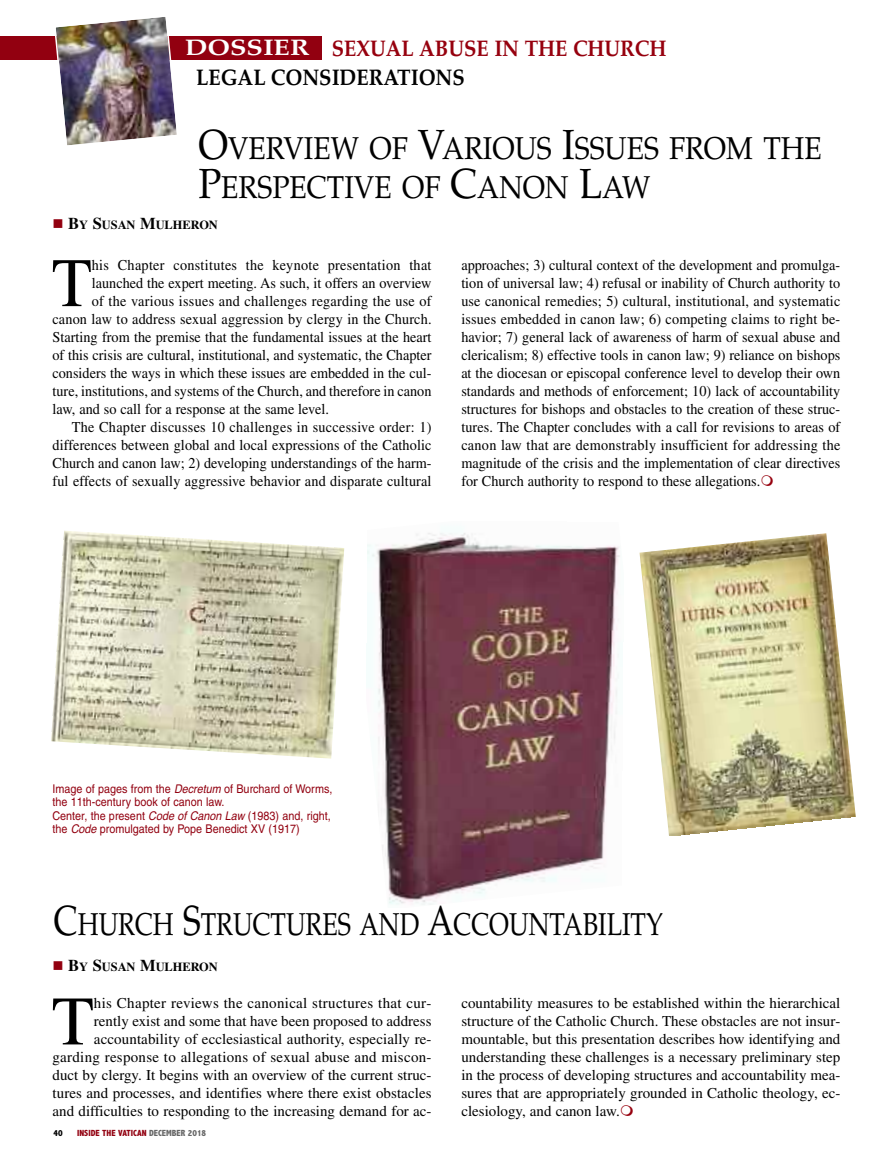
<style>
.page{position:relative;width:891px;height:1175px;background:#fff}
.page>*{position:absolute;margin:0;border:0;box-sizing:border-box;transform-origin:0 0}
.t1{font:69.3px "Times";color:#000}
.t2{font:69.3px "Times";color:#000;scale:.95 1}
.t3{font:31.5px/39px "Palatino";color:#000;scale:.9 1}
.t4{font:31.5px "Palatino";color:#000;scale:.8 1}
.t5{font:700 22.5px "Palatino";color:#96000e;scale:.9 1}
.t6{font:700 22.5px "Palatino";color:#000;scale:.9 1}
.t7{font:15px/18px "Times";color:#000;text-align:justify;scale:.95 1}
.t8{font:15px/18px "Times";color:#000;text-align:right}
.t9{font:15px "Times";letter-spacing:.02em;color:#000;scale:.95 1}
.t10{font:700 12.3px "Times";color:#000}
.t11{font:12px/13.5px "Helvetica";color:#920010;scale:.9 1}
.t12{font:800 condensed 9px "Abadi";color:#920010}
.t13{font:800 condensed 9px "Abadi";color:#000}
.s1{color:#fff}
.s2{font-size:42px}
.s3{color:#920010}
.s4{font-size:16.5px}
.s5{font-style:italic}
.s6{color:#666}
</style>
<div class="page">
<img style="left:51px;top:530px;width:293px;height:228px">
<img style="left:640px;top:533px;width:216px;height:302px">
<img style="left:367px;top:533px;width:253px;height:372px">
<div style="left:0;top:36px;width:60px;height:23px;background:#920010"></div>
<div style="left:124px;top:36px;width:198px;height:23px;background:#920010"></div>
<img style="left:53px;top:17px;width:126px;height:129px">
<h3 class="t5" style="left:185px;top:35px;width:536px"><span class="s1">DOSSIER</span> SEXUAL ABUSE IN THE CHURCH</h3>
<h3 class="t6" style="left:196px;top:64px;width:300px">LEGAL CONSIDERATIONS</h3>
<h2 class="t3" style="left:198px;top:129px;width:694px"><span class="s2">O</span>VERVIEW OF <span class="s2">V</span>ARIOUS <span class="s2">I</span>SSUES FROM THE<br><span class="s2">P</span>ERSPECTIVE OF <span class="s2">C</span>ANON <span class="s2">L</span>AW</h2>
<p class="t10" style="left:53px;top:217px;width:167px"><span class="s3">■</span> <span class="s4">B</span>Y <span class="s4">S</span>USAN <span class="s4">M</span>ULHERON</p>
<h1 class="t2" style="left:52px;top:259px;width:44px">T</h1>
<p class="t9" style="left:92px;top:260px;width:359px">his Chapter constitutes the keynote presentation that</p>
<p class="t7" style="left:92px;top:276px;width:359px">launched the expert meeting. As such, it offers an overview</p>
<p class="t9" style="left:92px;top:296px;width:359px">of the various issues and challenges regarding the use of</p>
<p class="t7" style="left:53px;top:312px;width:401px">canon law to address sexual aggression by clergy in the Church.</p>
<p class="t7" style="left:53px;top:330px;width:401px">Starting from the premise that the fundamental issues at the heart</p>
<p class="t7" style="left:53px;top:348px;width:401px">of this crisis are cultural, institutional, and systematic, the Chapter</p>
<p class="t7" style="left:53px;top:366px;width:401px">considers the ways in which these issues are embedded in the cul-</p>
<p class="t7" style="left:53px;top:384px;width:401px">ture, institutions, and systems of the Church, and therefore in canon</p>
<p class="t7" style="left:53px;top:402px;width:292px">law, and so call for a response at the same level.</p>
<p class="t9" style="left:72px;top:422px;width:380px">The Chapter discusses 10 challenges in successive order: 1)</p>
<p class="t7" style="left:53px;top:438px;width:401px">differences between global and local expressions of the Catholic</p>
<p class="t7" style="left:53px;top:456px;width:401px">Church and canon law; 2) developing understandings of the harm-</p>
<p class="t7" style="left:53px;top:474px;width:401px">ful effects of sexually aggressive behavior and disparate cultural</p>
<p class="t7" style="left:461px;top:258px;width:401px">approaches; 3) cultural context of the development and promulga&shy;tion of universal law; 4) refusal or inability of Church authority to use canonical remedies; 5) cultural, institutional, and systematic issues embedded in canon law; 6) competing claims to right be&shy;havior; 7) general lack of awareness of harm of sexual abuse and clericalism; 8) effective tools in canon law; 9) reliance on bishops at the diocesan or episcopal conference level to develop their own standards and methods of enforcement; 10) lack of accountability structures for bishops and obstacles to the creation of these struc&shy;tures. The Chapter concludes with a call for revisions to areas of canon law that are demonstrably insufficient for addressing the magnitude of the crisis and the implementation of clear directives for Church authority to respond to these allegations.</p>
<p class="t11" style="left:53px;top:783px;width:313px">Image of pages from the <span class="s5">Decretum</span> of Burchard of Worms, the 11th-century book of canon law.<br>Center, the present <span class="s5">Code of Canon Law</span> (1983) and, right, the <span class="s5">Code</span> promulgated by Pope Benedict XV (1917)</p>
<h2 class="t4" style="left:54px;top:905px;width:763px"><span class="s2">C</span>HURCH <span class="s2">S</span>TRUCTURES AND <span class="s2">A</span>CCOUNTABILITY</h2>
<p class="t10" style="left:53px;top:959px;width:167px"><span class="s3">■</span> <span class="s4">B</span>Y <span class="s4">S</span>USAN <span class="s4">M</span>ULHERON</p>
<p class="t8" style="left:53px;top:996px;width:381px">his Chapter reviews the canonical structures that cur-<br>rently exist and some that have been proposed to address accountability of ecclesiastical authority, especially re&shy;garding response to allegations of sexual abuse and miscon&shy;duct by clergy. It begins with an overview of the current struc&shy;tures and processes, and identifies where there exist obstacles and difficulties to responding to the increasing demand for ac-</p>
<p class="t8" style="left:461px;top:996px;width:381px;text-align:justify">countability measures to be established within the hierarchical structure of the Catholic Church. These obstacles are not insur&shy;mountable, but this presentation describes how identifying and understanding these challenges is a necessary preliminary step in the process of developing structures and accountability mea&shy;sures that are appropriately grounded in Catholic theology, ec&shy;clesiology, and canon law.</p>
<p class="t13" style="left:53px;top:1127px;width:11px">40</p>
<p class="t12" style="left:77px;top:1127px;width:131px">INSIDE THE VATICAN <span class="s6">DECEMBER 2018</span></p>
<h1 class="t1" style="left:52px;top:997px;width:44px">T</h1>
</div>
